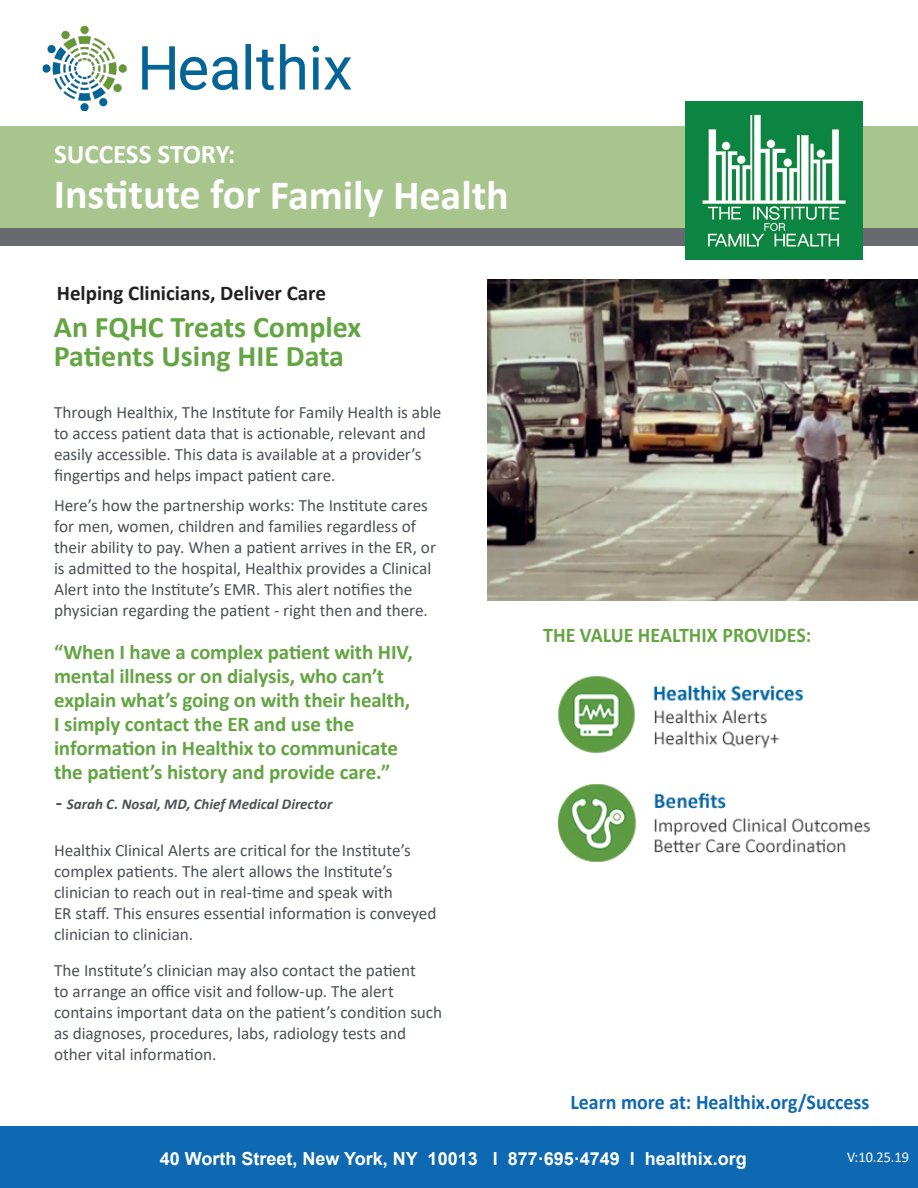
<style>
.page{position:relative;width:918px;height:1188px;background:#fff}
.page>*{position:absolute;margin:0;border:0;box-sizing:border-box;transform-origin:0 0}
.Header_Bebas_Neue{font:700 42px "Calibri";letter-spacing:-.005em;color:#fff}
.Small_Header_Bebas_N{font:700 30px/29.7px "Calibri";color:#64a543}
.Header_Bebas_Neue-2{font:700 27px "Calibri";letter-spacing:-.005em;color:#fff}
.Contents{font:700 21px/24px "Calibri";letter-spacing:-.01em;color:#64a543}
.Contents-2{font:700 21px "Calibri";color:#0f69b2;scale:.95 1}
.Small_Header_Bebas_N-2{font:700 21px "Calibri";color:#231f20}
.Contents-3{font:700 21px "Calibri";letter-spacing:-.01em;color:#64a543;scale:.95 1}
.t1{font:700 18px "Arial";color:#fff}
.t2{font:17.25px/21px "Calibri";letter-spacing:-.005em;color:#4d5156}
.Contents-4{font:italic 700 15px "Calibri";color:#4d5156}
.Contents-5{font:15px "Calibri";color:#fff;scale:.95 1}
.s1{font-style:normal;font-size:21px}
</style>
<div class="page">
<div style="left:0;top:1126px;width:918px;height:62px;background:#0f69b2"></div>
<img style="left:488px;top:279px;width:430px;height:321px">
<div style="left:0;top:224px;width:918px;height:22px;background:#676b6f"></div>
<img style="left:558px;top:784px;width:312px;height:78px">
<img style="left:558px;top:676px;width:245px;height:77px">
<div style="left:0;top:127px;width:918px;height:101px;background:#a7c58d"></div>
<img style="left:685px;top:101px;width:178px;height:159px">
<img style="left:42px;top:26px;width:309px;height:86px">
<p class="Header_Bebas_Neue-2" style="left:54px;top:135px;width:183px">SUCCESS STORY:</p>
<p class="Header_Bebas_Neue" style="left:54px;top:165px;width:457px">Institute for Family Health</p>
<p class="Small_Header_Bebas_N-2" style="left:57px;top:278px;width:271px">Helping Clinicians, Deliver Care</p>
<p class="Small_Header_Bebas_N" style="left:54px;top:312px;width:309px">An FQHC Treats Complex<br>Patients Using HIE Data</p>
<p class="t2" style="left:54px;top:401px;width:389px">Through Healthix, The Institute for Family Health is able to access patient data that is actionable, relevant and easily accessible. This data is available at a provider’s fingertips and helps impact patient care.</p>
<p class="t2" style="left:54px;top:494px;width:384px">Here’s how the partnership works: The Institute cares for men, women, children and families regardless of their ability to pay. When a patient arrives in the ER, or is admitted to the hospital, Healthix provides a Clinical Alert into the Institute’s EMR. This alert notifies the physician regarding the patient - right then and there.</p>
<p class="Contents" style="left:54px;top:640px;width:360px">“When I have a complex patient with HIV, mental illness or on dialysis, who can’t explain what’s going on with their health, I simply contact the ER and use the information in Healthix to communicate the patient’s history and provide care.”</p>
<p class="Contents-4" style="left:56px;top:794px;width:278px"><span class="s1">-</span> Sarah C. Nosal, MD, Chief Medical Director</p>
<p class="t2" style="left:54px;top:839px;width:384px">Healthix Clinical Alerts are critical for the Institute’s complex patients. The alert allows the Institute’s clinician to reach out in real-time and speak with<br>ER staff. This ensures essential information is conveyed clinician to clinician.</p>
<p class="t2" style="left:54px;top:959px;width:390px">The Institute’s clinician may also contact the patient<br>to arrange an office visit and follow-up. The alert contains important data on the patient’s condition such as diagnoses, procedures, labs, radiology tests and other vital information.</p>
<p class="Contents-3" style="left:543px;top:620px;width:284px">THE VALUE HEALTHIX PROVIDES:</p>
<p class="Contents-2" style="left:570px;top:1087px;width:316px">Learn more at: Healthix.org/Success</p>
<p class="t1" style="left:160px;top:1146px;width:588px">40 Worth Street, New York, NY 10013 l 877·695·4749 l healthix.org</p>
<p class="Contents-5" style="left:847px;top:1146px;width:67px">V:10.25.19</p>
</div>
